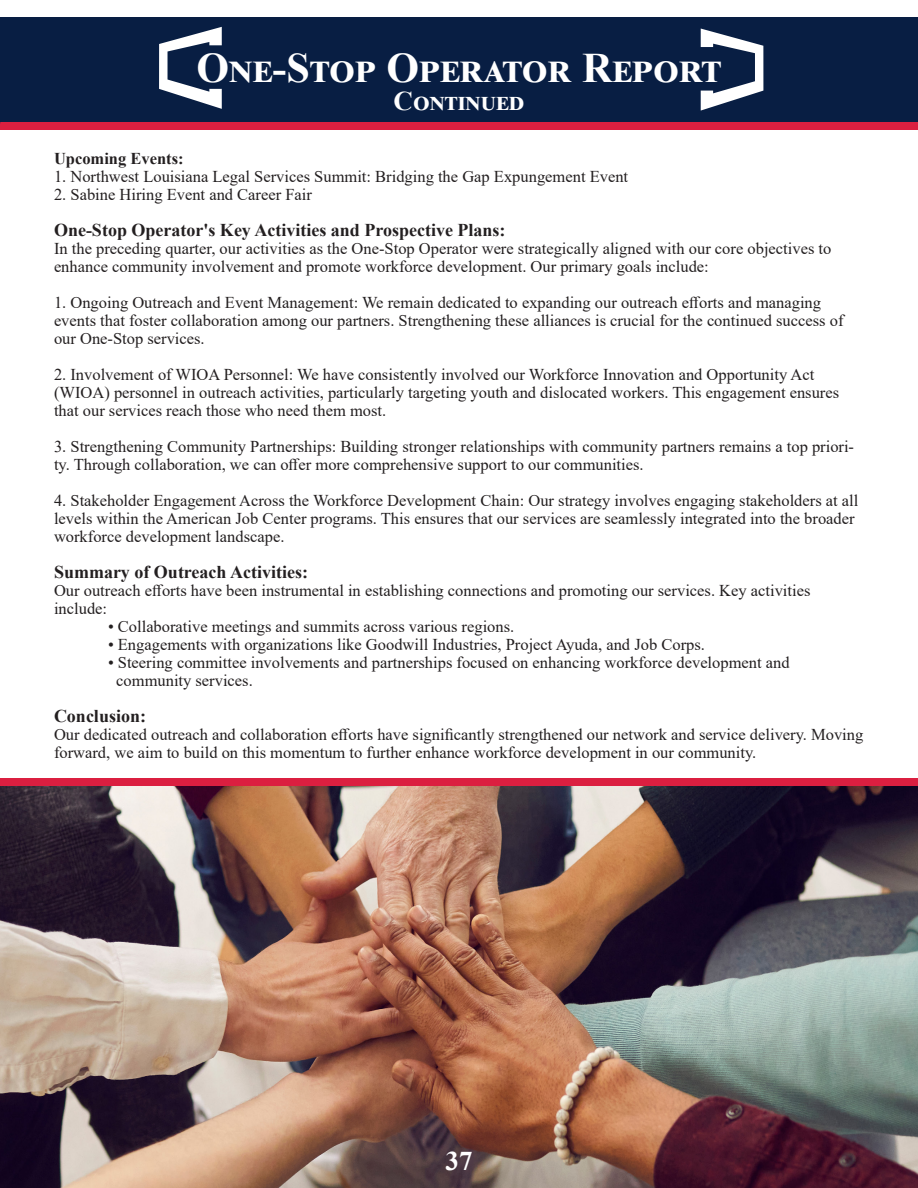
<style>
.page{position:relative;width:918px;height:1188px;background:#fff}
.page>*{position:absolute;margin:0;border:0;box-sizing:border-box;transform-origin:0 0}
.t1{font:700 42px "Times New Roman";color:#fff}
.t2{font:700 27px "Times New Roman";letter-spacing:.005em;color:#fff}
.t3{font:700 18px "Times New Roman";color:#231f20}
.t4{font:16.5px/18px "Times New Roman";color:#231f20}
.t5{font:700 16.5px "Times New Roman";color:#231f20}
</style>
<div class="page">
<img style="left:0;top:786px;width:918px;height:402px">
<div style="left:0;top:17px;width:918px;height:106px;background:#081e43"></div>
<svg style="left:159px;top:27px;width:63px;height:82px"></svg>
<svg style="left:701px;top:29px;width:62px;height:82px"></svg>
<div style="left:0;top:122px;width:918px;height:8px;background:#db1f40"></div>
<div style="left:0;top:778px;width:918px;height:8px;background:#db1f40"></div>
<p class="t1" style="left:196px;top:38px;width:527px">One-Stop Operator Report</p>
<p class="t2" style="left:394px;top:81px;width:132px">Continued</p>
<p class="t5" style="left:54px;top:146px;width:131px">Upcoming Events:</p>
<p class="t4" style="left:54px;top:167px;width:576px">1. Northwest Louisiana Legal Services Summit: Bridging the Gap Expungement Event</p>
<p class="t4" style="left:54px;top:185px;width:259px">2. Sabine Hiring Event and Career Fair</p>
<p class="t3" style="left:54px;top:217px;width:453px">One-Stop Operator's Key Activities and Prospective Plans:</p>
<p class="t4" style="left:54px;top:239px;width:779px">In the preceding quarter, our activities as the One-Stop Operator were strategically aligned with our core objectives to enhance community involvement and promote workforce development. Our primary goals include:</p>
<p class="t4" style="left:54px;top:293px;width:791px">1. Ongoing Outreach and Event Management: We remain dedicated to expanding our outreach efforts and managing events that foster collaboration among our partners. Strengthening these alliances is crucial for the continued success of our One-Stop services.</p>
<p class="t4" style="left:54px;top:365px;width:787px">2. Involvement of WIOA Personnel: We have consistently involved our Workforce Innovation and Opportunity Act (WIOA) personnel in outreach activities, particularly targeting youth and dislocated workers. This engagement ensures that our services reach those who need them most.</p>
<p class="t4" style="left:54px;top:437px;width:802px">3. Strengthening Community Partnerships: Building stronger relationships with community partners remains a top priori&shy;ty. Through collaboration, we can offer more comprehensive support to our communities.</p>
<p class="t4" style="left:54px;top:491px;width:806px">4. Stakeholder Engagement Across the Workforce Development Chain: Our strategy involves engaging stakeholders at all levels within the American Job Center programs. This ensures that our services are seamlessly integrated into the broader workforce development landscape.</p>
<p class="t3" style="left:54px;top:559px;width:256px">Summary of Outreach Activities:</p>
<p class="t4" style="left:54px;top:581px;width:758px">Our outreach efforts have been instrumental in establishing connections and promoting our services. Key activities</p>
<p class="t4" style="left:54px;top:599px;width:55px">include:</p>
<p class="t4" style="left:108px;top:617px;width:408px">• Collaborative meetings and summits across various regions.</p>
<p class="t4" style="left:108px;top:635px;width:598px">• Engagements with organizations like Goodwill Industries, Project Ayuda, and Job Corps.</p>
<p class="t4" style="left:108px;top:653px;width:683px">• Steering committee involvements and partnerships focused on enhancing workforce development and</p>
<p class="t4" style="left:116px;top:671px;width:138px">community services.</p>
<p class="t3" style="left:54px;top:703px;width:94px">Conclusion:</p>
<p class="t4" style="left:54px;top:725px;width:811px">Our dedicated outreach and collaboration efforts have significantly strengthened our network and service delivery. Moving forward, we aim to build on this momentum to further enhance workforce development in our community.</p>
<p class="t2" style="left:446px;top:1142px;width:28px">37</p>
</div>
